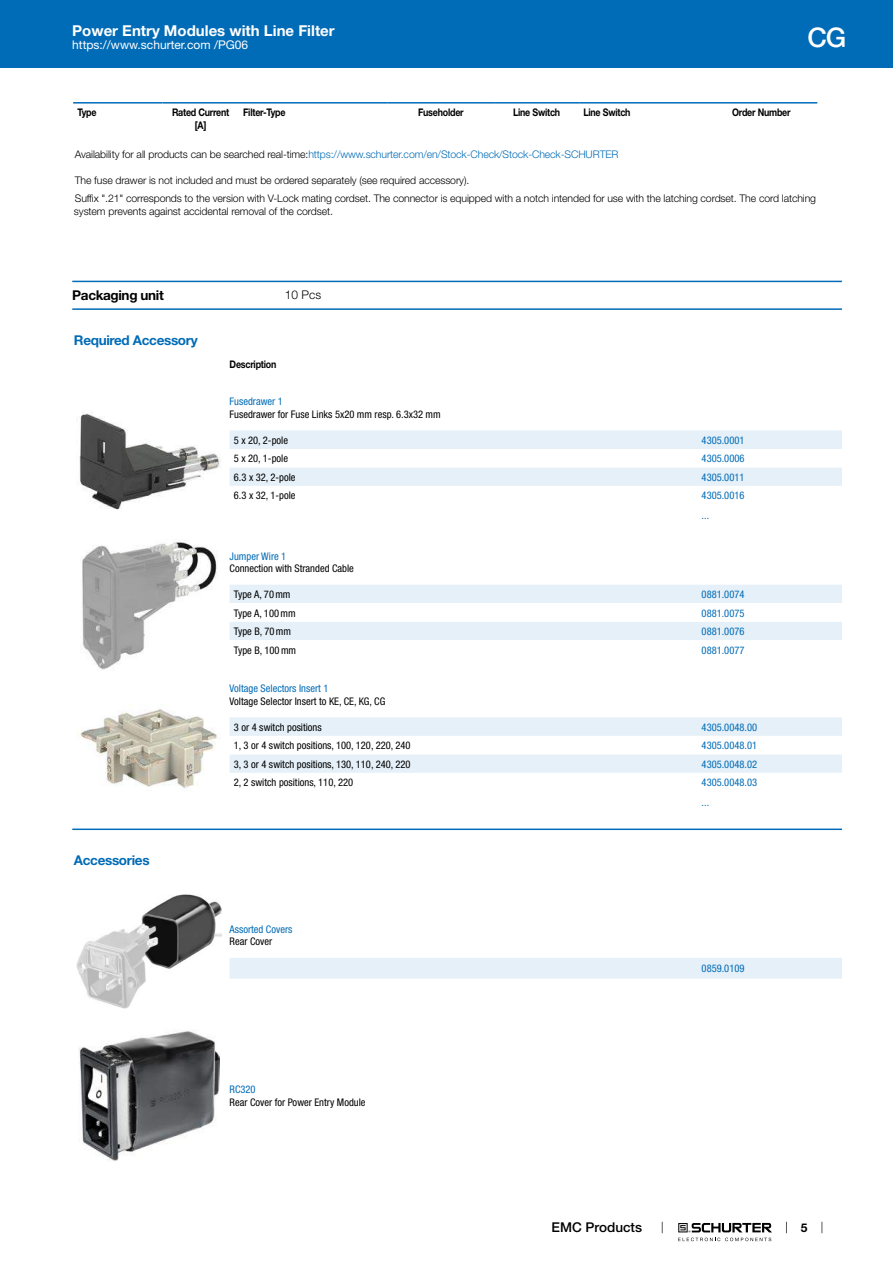
<style>
.page{position:relative;width:893px;height:1263px;background:#fff}
.page>*{position:absolute;margin:0;border:0;box-sizing:border-box;transform-origin:0 0}
.t1{font:500 27px "Helvetica Neue LT";color:#fff}
.t2{font:700 15px "Helvetica Neue LT";color:#fff}
.t3{font:700 13.5px "Helvetica Neue LT";letter-spacing:-.025em;color:#006bb6}
.t4{font:700 13.5px "Helvetica Neue LT";letter-spacing:-.025em;color:#000}
.t5{font:500 13.5px "Helvetica Neue LT";color:#000}
.t6{font:12px "Helvetica Neue LT";color:#fff}
.t7{font:300 12px "Helvetica Neue LT";color:#000}
.t8{font:700 12px "Helvetica Neue LT";color:#000}
.t9{font:condensed 10.5px "Helvetica Neue LT";color:#000}
.t10{font:300 10.5px/18.5px "Helvetica Neue LT";letter-spacing:-.01em;color:#000}
.t11{font:condensed 10.5px/19.6px "Helvetica Neue LT";color:#006bb6}
.t12{font:300 10.5px "Helvetica Neue LT";letter-spacing:-.01em;color:#006bb6}
.t13{font:700 10.5px/12.6px "Helvetica Neue LT";letter-spacing:-.025em;color:#000;text-align:center;scale:.85 1}
.s1{color:#000}
</style>
<div class="page">
<svg style="left:678px;top:1223px;width:94px;height:18px"></svg>
<div style="left:0;top:0;width:893px;height:68px;background:#006bb6"></div>
<hr style="left:73px;top:102px;width:89px;height:2px;background:#006bb6">
<hr style="left:162px;top:102px;width:77px;height:2px;background:#006bb6">
<hr style="left:239px;top:102px;width:149px;height:2px;background:#006bb6">
<hr style="left:388px;top:102px;width:106px;height:2px;background:#006bb6">
<hr style="left:494px;top:102px;width:85px;height:2px;background:#006bb6">
<hr style="left:579px;top:102px;width:149px;height:2px;background:#006bb6">
<hr style="left:728px;top:102px;width:89px;height:2px;background:#006bb6">
<hr style="left:72px;top:281px;width:770px;height:1px;background:#006bb6">
<hr style="left:72px;top:308px;width:770px;height:2px;background:#006bb6">
<img style="left:79px;top:412px;width:142px;height:98px">
<div style="left:230px;top:430px;width:612px;height:19px;background:#e5f0f8"></div>
<div style="left:230px;top:468px;width:612px;height:18px;background:#e5f0f8"></div>
<img style="left:82px;top:542px;width:135px;height:128px">
<svg style="left:230px;top:585px;width:612px;height:55px"></svg>
<img style="left:80px;top:709px;width:138px;height:79px">
<div style="left:230px;top:717px;width:612px;height:19px;background:#e5f0f8"></div>
<div style="left:230px;top:754px;width:612px;height:19px;background:#e5f0f8"></div>
<hr style="left:72px;top:828px;width:770px;height:2px;background:#006bb6">
<img style="left:77px;top:895px;width:144px;height:113px">
<div style="left:230px;top:958px;width:612px;height:21px;background:#e5f0f8"></div>
<img style="left:78px;top:1031px;width:141px;height:130px">
<h2 class="t2" style="left:72px;top:25px;width:264px">Power Entry Modules with Line Filter</h2>
<p class="t6" style="left:72px;top:41px;width:178px">https://www.schurter.com /PG06</p>
<h1 class="t1" style="left:808px;top:22px;width:40px">CG</h1>
<p class="t13" style="left:77px;top:107px;width:24px">Type</p>
<p class="t13" style="left:172px;top:107px;width:69px">Rated Current [A]</p>
<p class="t13" style="left:243px;top:107px;width:51px">Filter-Type</p>
<p class="t13" style="left:418px;top:107px;width:55px">Fuseholder</p>
<p class="t13" style="left:513px;top:107px;width:57px">Line Switch</p>
<p class="t13" style="left:583px;top:107px;width:57px">Line Switch</p>
<p class="t13" style="left:732px;top:107px;width:70px">Order Number</p>
<p class="t12" style="left:75px;top:150px;width:545px"><span class="s1">Availability for all products can be searched real-time:</span>https://www.schurter.com/en/Stock-Check/Stock-Check-SCHURTER</p>
<p class="t10" style="left:75px;top:172px;width:743px">The fuse drawer is not included and must be ordered separately (see required accessory).<br>Suffix ".21" corresponds to the version with V-Lock mating cordset. The connector is equipped with a notch intended for use with the latching cordset. The cord latching</p>
<p class="t10" style="left:74px;top:203px;width:260px">system prevents against accidental removal of the cordset.</p>
<p class="t4" style="left:72px;top:290px;width:93px">Packaging unit</p>
<p class="t7" style="left:285px;top:290px;width:38px">10 Pcs</p>
<p class="t3" style="left:74px;top:335px;width:125px">Required Accessory</p>
<p class="t13" style="left:230px;top:359px;width:57px">Description</p>
<p class="t11" style="left:230px;top:393px;width:55px">Fusedrawer 1</p>
<p class="t9" style="left:230px;top:410px;width:213px">Fusedrawer for Fuse Links 5x20 mm resp. 6.3x32 mm</p>
<p class="t9" style="left:234px;top:436px;width:56px">5 x 20, 2-pole</p>
<p class="t11" style="left:702px;top:431px;width:44px">4305.0001</p>
<p class="t9" style="left:234px;top:455px;width:56px">5 x 20, 1-pole</p>
<p class="t11" style="left:702px;top:450px;width:44px">4305.0006</p>
<p class="t9" style="left:234px;top:473px;width:63px">6.3 x 32, 2-pole</p>
<p class="t11" style="left:702px;top:468px;width:44px">4305.0011</p>
<p class="t9" style="left:234px;top:492px;width:63px">6.3 x 32, 1-pole</p>
<p class="t11" style="left:702px;top:487px;width:44px">4305.0016 ...</p>
<p class="t11" style="left:230px;top:547px;width:58px">Jumper Wire 1</p>
<p class="t9" style="left:230px;top:564px;width:126px">Connection with Stranded Cable</p>
<p class="t9" style="left:234px;top:590px;width:58px">Type A, 70 mm</p>
<p class="t11" style="left:702px;top:585px;width:44px">0881.0074</p>
<p class="t9" style="left:234px;top:609px;width:63px">Type A, 100 mm</p>
<p class="t11" style="left:702px;top:604px;width:44px">0881.0075</p>
<p class="t9" style="left:234px;top:627px;width:59px">Type B, 70 mm</p>
<p class="t11" style="left:702px;top:622px;width:44px">0881.0076</p>
<p class="t9" style="left:234px;top:646px;width:64px">Type B, 100 mm</p>
<p class="t11" style="left:702px;top:641px;width:44px">0881.0077</p>
<p class="t11" style="left:230px;top:679px;width:100px">Voltage Selectors Insert 1</p>
<p class="t9" style="left:230px;top:697px;width:157px">Voltage Selector Insert to KE, CE, KG, CG</p>
<p class="t9" style="left:234px;top:723px;width:89px">3 or 4 switch positions</p>
<p class="t11" style="left:702px;top:718px;width:57px">4305.0048.00</p>
<p class="t9" style="left:234px;top:742px;width:178px">1, 3 or 4 switch positions, 100, 120, 220, 240</p>
<p class="t11" style="left:702px;top:736px;width:57px">4305.0048.01</p>
<p class="t9" style="left:234px;top:760px;width:178px">3, 3 or 4 switch positions, 130, 110, 240, 220</p>
<p class="t11" style="left:702px;top:755px;width:57px">4305.0048.02</p>
<p class="t9" style="left:234px;top:778px;width:121px">2, 2 switch positions, 110, 220</p>
<p class="t11" style="left:702px;top:773px;width:57px">4305.0048.03 ...</p>
<p class="t3" style="left:74px;top:855px;width:77px">Accessories</p>
<p class="t11" style="left:230px;top:920px;width:64px">Assorted Covers</p>
<p class="t9" style="left:230px;top:937px;width:44px">Rear Cover</p>
<p class="t11" style="left:230px;top:1080px;width:28px">RC320</p>
<p class="t9" style="left:230px;top:1098px;width:137px">Rear Cover for Power Entry Module</p>
<p class="t11" style="left:702px;top:960px;width:44px">0859.0109</p>
<p class="t5" style="left:552px;top:1220px;width:92px">EMC Products</p>
<p class="t8" style="left:801px;top:1223px;width:8px">5</p>
</div>
